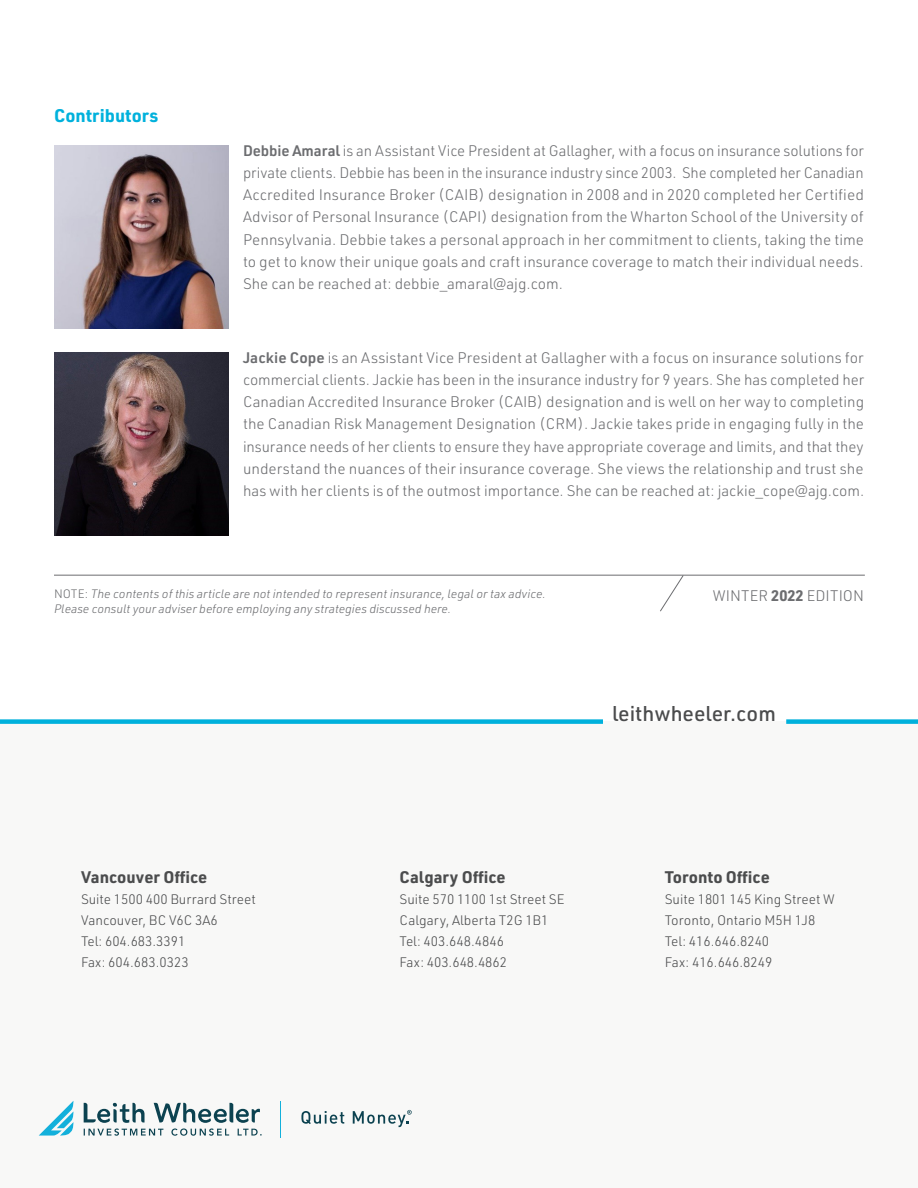
<style>
.page{position:relative;width:918px;height:1188px;background:#fff}
.page>*{position:absolute;margin:0;border:0;box-sizing:border-box;transform-origin:0 0}
.t1{font:500 21px "URWDIN";color:#4b4c4d}
.New_Justified{font:700 18px "URWDIN";letter-spacing:.005em;color:#00b1dc}
.t2{font:700 16.5px "URWDIN";color:#4b4c4d}
.New_Justified-2{font:300 15px/22.2px "URWDIN";color:#6c6d70;text-align:justify}
.t3{font:300 13.5px/21px "URWDIN";color:#4b4c4d}
.New_Justified-3{font:italic 300 12px/15px "URWDIN";color:#6c6d70}
.s1{font-weight:600}
.s2{font-style:normal}
.s3{font-weight:700}
</style>
<div class="page">
<div style="left:0;top:722px;width:918px;height:466px;background:#f8f8f7"></div>
<svg style="left:39px;top:1101px;width:35px;height:35px"></svg>
<svg style="left:301px;top:1111px;width:43px;height:13px"></svg>
<hr style="left:280px;top:1101px;width:1px;height:37px;background:#13b0db">
<svg style="left:84px;top:1103px;width:178px;height:33px"></svg>
<svg style="left:353px;top:1110px;width:59px;height:17px"></svg>
<div style="left:0;top:719px;width:603px;height:5px;background:#00b1dc"></div>
<div style="left:786px;top:719px;width:132px;height:5px;background:#00b1dc"></div>
<hr style="left:54px;top:575px;width:811px;height:1px;background:#6c6d70">
<svg style="left:659px;top:574px;width:25px;height:38px"></svg>
<img style="left:54px;top:145px;width:174px;height:183px">
<img style="left:54px;top:352px;width:174px;height:183px">
<p class="New_Justified" style="left:54px;top:103px;width:106px">Contributors</p>
<p class="New_Justified-2" style="left:243px;top:139px;width:623px"><span class="s1">Debbie Amaral</span> is an Assistant Vice President at Gallagher, with a focus on insurance solutions for private clients. Debbie has been in the insurance industry since 2003. She completed her Canadian Accredited Insurance Broker (CAIB) designation in 2008 and in 2020 completed her Certified Advisor of Personal Insurance (CAPI) designation from the Wharton School of the University of Pennsylvania. Debbie takes a personal approach in her commitment to clients, taking the time to get to know their unique goals and craft insurance coverage to match their individual needs.<br>She can be reached at: debbie_amaral@ajg.com.</p>
<p class="New_Justified-2" style="left:243px;top:346px;width:623px"><span class="s1">Jackie Cope</span> is an Assistant Vice President at Gallagher with a focus on insurance solutions for commercial clients. Jackie has been in the insurance industry for 9 years. She has completed her Canadian Accredited Insurance Broker (CAIB) designation and is well on her way to completing the Canadian Risk Management Designation (CRM). Jackie takes pride in engaging fully in the insurance needs of her clients to ensure they have appropriate coverage and limits, and that they understand the nuances of their insurance coverage. She views the relationship and trust she has with her clients is of the outmost importance. She can be reached at: jackie_cope@ajg.com.</p>
<p class="New_Justified-3" style="left:54px;top:586px;width:493px"><span class="s2">NOTE:</span> The contents of this article are not intended to represent insurance, legal or tax advice.<br>Please consult your adviser before employing any strategies discussed here.</p>
<p class="New_Justified-2" style="left:713px;top:584px;width:153px">WINTER <span class="s3">2022</span> EDITION</p>
<p class="t1" style="left:612px;top:700px;width:166px">leithwheeler.com</p>
<p class="t2" style="left:81px;top:866px;width:128px">Vancouver Office</p>
<p class="t3" style="left:81px;top:889px;width:176px">Suite 1500 400 Burrard Street</p>
<p class="t3" style="left:81px;top:910px;width:138px">Vancouver, BC V6C 3A6</p>
<p class="t3" style="left:81px;top:931px;width:109px">Tel: 604.683.3391<br>Fax: 604.683.0323</p>
<p class="t2" style="left:400px;top:866px;width:108px">Calgary Office</p>
<p class="t3" style="left:400px;top:889px;width:166px">Suite 570 1100 1st Street SE</p>
<p class="t3" style="left:400px;top:910px;width:151px">Calgary, Alberta T2G 1B1</p>
<p class="t3" style="left:400px;top:931px;width:109px">Tel: 403.648.4846<br>Fax: 403.648.4862</p>
<p class="t2" style="left:665px;top:866px;width:107px">Toronto Office</p>
<p class="t3" style="left:665px;top:889px;width:172px">Suite 1801 145 King Street W</p>
<p class="t3" style="left:665px;top:910px;width:152px">Toronto, Ontario M5H 1J8</p>
<p class="t3" style="left:665px;top:931px;width:109px">Tel: 416.646.8240<br>Fax: 416.646.8249</p>
</div>
